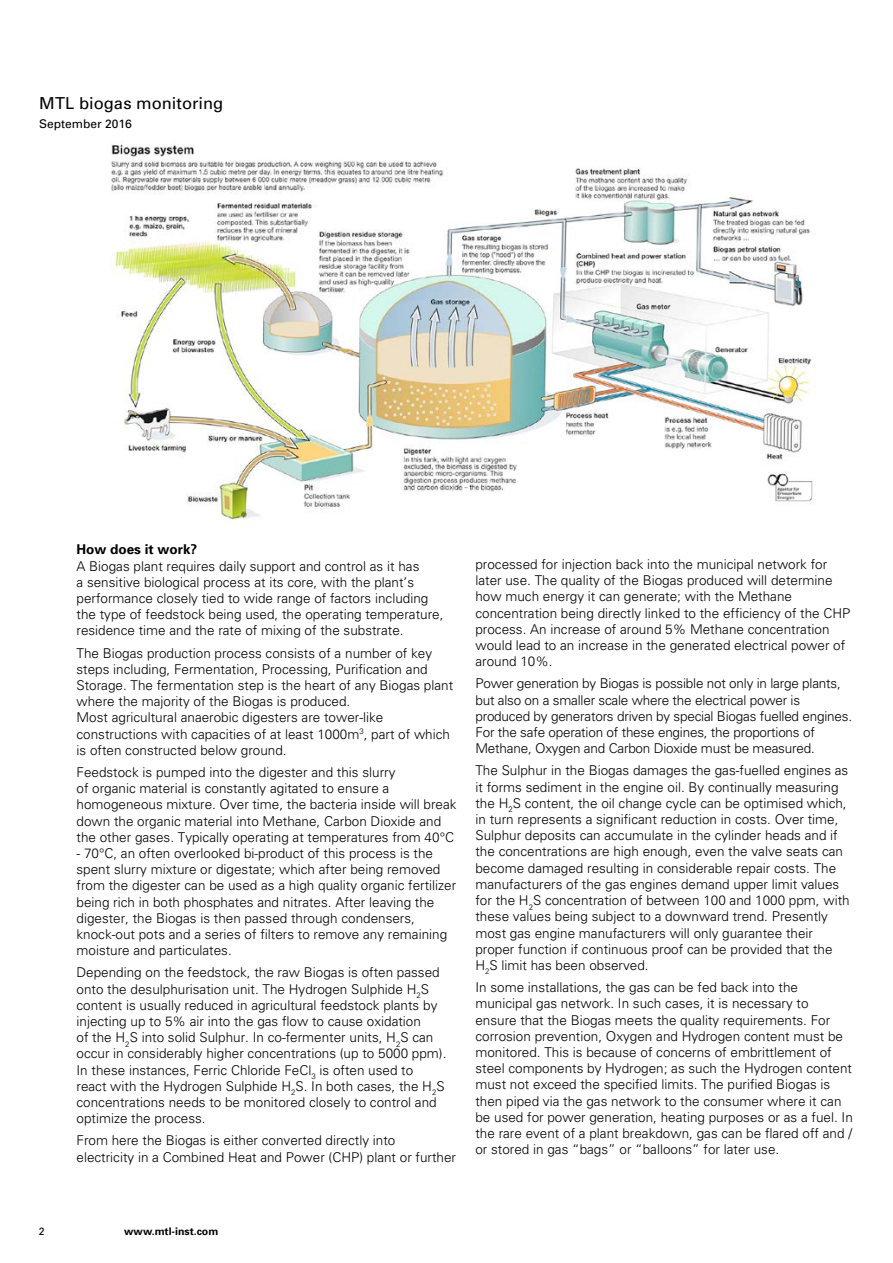
<style>
.page{position:relative;width:893px;height:1263px;background:#fff}
.page>*{position:absolute;margin:0;border:0;box-sizing:border-box;transform-origin:0 0}
.t1{font:16.5px "Univers";color:#000}
.t2{font:300 13.5px/16.2px "Univers";color:#000}
.t3{font:700 13.5px "Univers";color:#000}
.t4{font:12px "Univers";color:#000}
.t5{font:700 10.5px "Univers";color:#000}
.t6{font:10.5px "Univers";color:#000}
</style>
<div class="page">
<img style="left:111px;top:141px;width:703px;height:384px">
<p class="t1" style="left:39px;top:93px;width:185px">MTL biogas monitoring</p>
<p class="t4" style="left:39px;top:117px;width:94px">September 2016</p>
<p class="t6" style="left:39px;top:1225px;width:7px">2</p>
<p class="t3" style="left:77px;top:541px;width:122px">How does it work?</p>
<p class="t2" style="left:77px;top:558px;width:368px">A Biogas plant requires daily support and control as it has<br>a sensitive biological process at its core, with the plant’s performance closely tied to wide range of factors including the type of feedstock being used, the operating temperature, residence time and the rate of mixing of the substrate.</p>
<p class="t2" style="left:77px;top:645px;width:378px">The Biogas production process consists of a number of key steps including, Fermentation, Processing, Purification and Storage. The fermentation step is the heart of any Biogas plant where the majority of the Biogas is produced.<br>Most agricultural anaerobic digesters are tower-like constructions with capacities of at least 1000m<sup>3</sup>, part of which is often constructed below ground.</p>
<p class="t2" style="left:77px;top:764px;width:382px">Feedstock is pumped into the digester and this slurry<br>of organic material is constantly agitated to ensure a homogeneous mixture. Over time, the bacteria inside will break down the organic material into Methane, Carbon Dioxide and the other gases. Typically operating at temperatures from 40°C</p>
<p class="t2" style="left:77px;top:845px;width:381px">- 70°C, an often overlooked bi-product of this process is the spent slurry mixture or digestate; which after being removed from the digester can be used as a high quality organic fertilizer being rich in both phosphates and nitrates. After leaving the digester, the Biogas is then passed through condensers, knock-out pots and a series of filters to remove any remaining moisture and particulates.</p>
<p class="t2" style="left:77px;top:964px;width:371px">Depending on the feedstock, the raw Biogas is often passed onto the desulphurisation unit. The Hydrogen Sulphide H<sub>2</sub>S content is usually reduced in agricultural feedstock plants by injecting up to 5% air into the gas flow to cause oxidation<br>of the H<sub>2</sub>S into solid Sulphur. In co-fermenter units, H<sub>2</sub>S can occur in considerably higher concentrations (up to 5000 ppm).<br>In these instances, Ferric Chloride FeCl<sub>3</sub> is often used to react with the Hydrogen Sulphide H<sub>2</sub>S. In both cases, the H<sub>2</sub>S concentrations needs to be monitored closely to control and optimize the process.</p>
<p class="t2" style="left:77px;top:1132px;width:381px">From here the Biogas is either converted directly into electricity in a Combined Heat and Power (CHP) plant or further</p>
<p class="t2" style="left:475px;top:556px;width:377px">processed for injection back into the municipal network for later use. The quality of the Biogas produced will determine how much energy it can generate; with the Methane concentration being directly linked to the efficiency of the CHP process. An increase of around 5% Methane concentration would lead to an increase in the generated electrical power of around 10%.</p>
<p class="t2" style="left:475px;top:675px;width:378px">Power generation by Biogas is possible not only in large plants, but also on a smaller scale where the electrical power is produced by generators driven by special Biogas fuelled engines.<br>For the safe operation of these engines, the proportions of Methane, Oxygen and Carbon Dioxide must be measured.</p>
<p class="t2" style="left:475px;top:762px;width:376px">The Sulphur in the Biogas damages the gas-fuelled engines as it forms sediment in the engine oil. By continually measuring the H<sub>2</sub>S content, the oil change cycle can be optimised which, in turn represents a significant reduction in costs. Over time, Sulphur deposits can accumulate in the cylinder heads and if the concentrations are high enough, even the valve seats can become damaged resulting in considerable repair costs. The manufacturers of the gas engines demand upper limit values for the H<sub>2</sub>S concentration of between 100 and 1000 ppm, with these values being subject to a downward trend. Presently most gas engine manufacturers will only guarantee their proper function if continuous proof can be provided that the H<sub>2</sub>S limit has been observed.</p>
<p class="t2" style="left:475px;top:979px;width:379px">In some installations, the gas can be fed back into the municipal gas network. In such cases, it is necessary to ensure that the Biogas meets the quality requirements. For corrosion prevention, Oxygen and Hydrogen content must be monitored. This is because of concerns of embrittlement of steel components by Hydrogen; as such the Hydrogen content must not exceed the specified limits. The purified Biogas is then piped via the gas network to the consumer where it can be used for power generation, heating purposes or as a fuel. In the rare event of a plant breakdown, gas can be flared off and / or stored in gas “bags” or “balloons” for later use.</p>
<p class="t5" style="left:124px;top:1225px;width:95px">www.mtl-inst.com</p>
</div>
